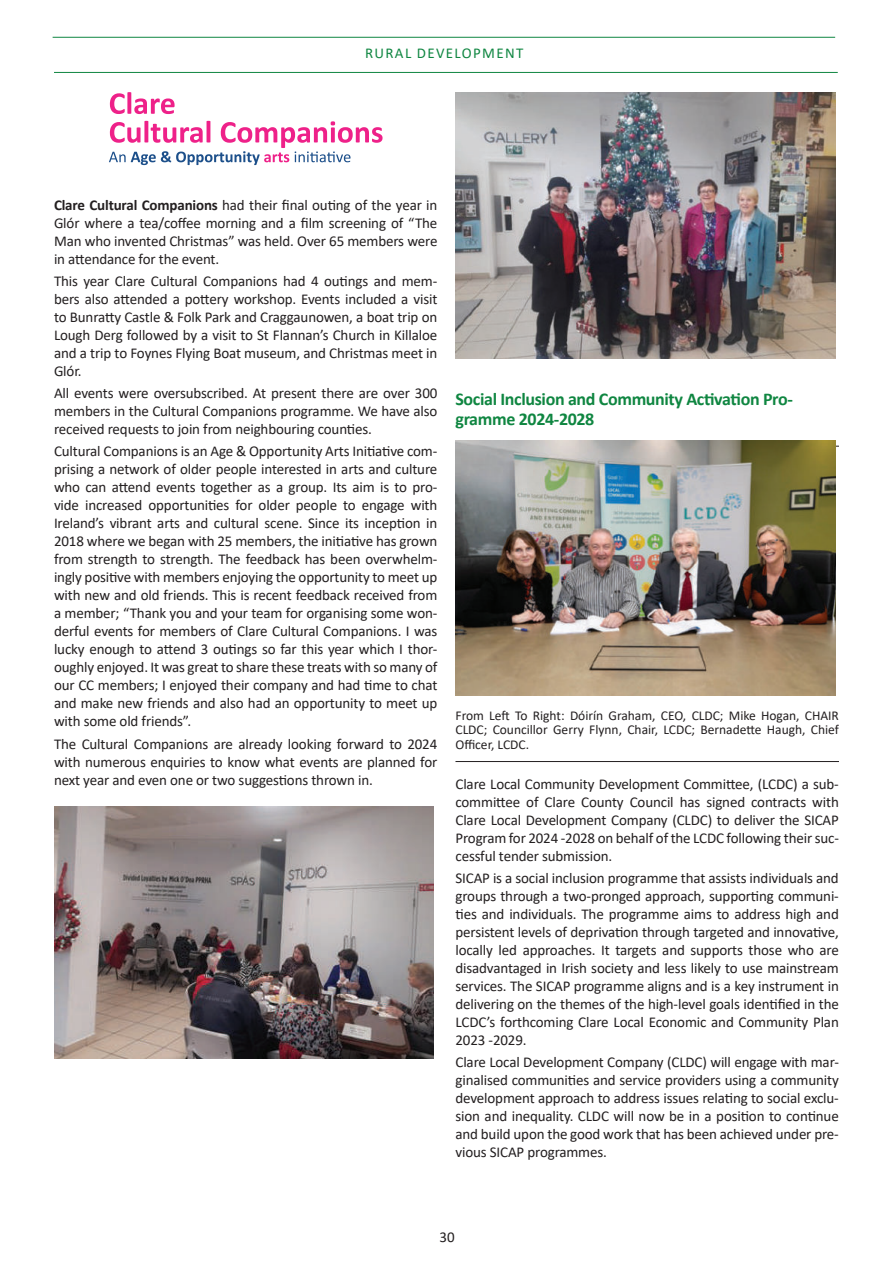
<style>
.page{position:relative;width:893px;height:1263px;background:#fff}
.page>*{position:absolute;margin:0;border:0;box-sizing:border-box;transform-origin:0 0}
.t1{font:700 18px/19.5px "Calibri";letter-spacing:-.02em;color:#0f8641}
.t2{font:15px/18px "Calibri";letter-spacing:-.01em;color:#231f20;text-align:justify}
.t3{font:15px "Calibri";letter-spacing:.09em;color:#0f8641}
.t4{font:13.5px/14.2px "Calibri";color:#231f20;text-align:justify}
.s1{font-weight:700}
</style>
<div class="page">
<hr style="left:53px;top:37px;width:782px;height:1px;background:#0f8641">
<hr style="left:54px;top:72px;width:784px;height:1px;background:#0f8641">
<svg style="left:110px;top:92px;width:65px;height:22px"></svg>
<svg style="left:109px;top:121px;width:274px;height:44px"></svg>
<img style="left:54px;top:807px;width:380px;height:252px">
<hr style="left:455px;top:446px;width:384px;height:1px;background:#231f20">
<hr style="left:455px;top:761px;width:384px;height:1px;background:#231f20">
<img style="left:455px;top:92px;width:380px;height:266px">
<img style="left:455px;top:441px;width:380px;height:255px">
<p class="t3" style="left:365px;top:45px;width:160px">RURAL DEVELOPMENT</p>
<p class="t2" style="left:54px;top:195px;width:385px"><span class="s1">Clare Cultural Companions</span> had their final outing of the year in Glór where a tea/coffee morning and a film screening of “The Man who invented Christmas” was held. Over 65 members were in attendance for the event.</p>
<p class="t2" style="left:54px;top:271px;width:385px">This year Clare Cultural Companions had 4 outings and mem&shy;bers also attended a pottery workshop. Events included a visit to Bunratty Castle &amp; Folk Park and Craggaunowen, a boat trip on Lough Derg followed by a visit to St Flannan’s Church in Killaloe and a trip to Foynes Flying Boat museum, and Christmas meet in Glór.</p>
<p class="t2" style="left:54px;top:384px;width:385px">All events were oversubscribed. At present there are over 300 members in the Cultural Companions programme. We have also received requests to join from neighbouring counties.</p>
<p class="t2" style="left:54px;top:442px;width:385px">Cultural Companions is an Age &amp; Opportunity Arts Initiative com&shy;prising a network of older people interested in arts and culture who can attend events together as a group. Its aim is to pro&shy;vide increased opportunities for older people to engage with Ireland’s vibrant arts and cultural scene. Since its inception in 2018 where we began with 25 members, the initiative has grown from strength to strength. The feedback has been overwhelm&shy;ingly positive with members enjoying the opportunity to meet up with new and old friends. This is recent feedback received from a member; “Thank you and your team for organising some won&shy;derful events for members of Clare Cultural Companions. I was lucky enough to attend 3 outings so far this year which I thor&shy;oughly enjoyed. It was great to share these treats with so many of our CC members; I enjoyed their company and had time to chat and make new friends and also had an opportunity to meet up with some old friends”.</p>
<p class="t2" style="left:54px;top:734px;width:385px">The Cultural Companions are already looking forward to 2024 with numerous enquiries to know what events are planned for next year and even one or two suggestions thrown in.</p>
<p class="t1" style="left:455px;top:389px;width:339px">Social Inclusion and Community Activation Pro&shy;gramme 2024-2028</p>
<p class="t4" style="left:455px;top:708px;width:385px">From Left To Right: Dóirín Graham, CEO, CLDC; Mike Hogan, CHAIR CLDC; Councillor Gerry Flynn, Chair, LCDC; Bernadette Haugh, Chief Officer, LCDC.</p>
<p class="t2" style="left:455px;top:774px;width:385px">Clare Local Community Development Committee, (LCDC) a sub&shy;committee of Clare County Council has signed contracts with Clare Local Development Company (CLDC) to deliver the SICAP Program for 2024 -2028 on behalf of the LCDC following their suc&shy;cessful tender submission.</p>
<p class="t2" style="left:455px;top:869px;width:385px">SICAP is a social inclusion programme that assists individuals and groups through a two-pronged approach, supporting communi&shy;ties and individuals. The programme aims to address high and persistent levels of deprivation through targeted and innovative, locally led approaches. It targets and supports those who are disadvantaged in Irish society and less likely to use mainstream services. The SICAP programme aligns and is a key instrument in delivering on the themes of the high-level goals identified in the LCDC’s forthcoming Clare Local Economic and Community Plan 2023 -2029.</p>
<p class="t2" style="left:455px;top:1053px;width:385px">Clare Local Development Company (CLDC) will engage with mar&shy;ginalised communities and service providers using a community development approach to address issues relating to social exclu&shy;sion and inequality. CLDC will now be in a position to continue and build upon the good work that has been achieved under pre&shy;vious SICAP programmes.</p>
<p class="t2" style="left:440px;top:1228px;width:17px">30</p>
</div>
